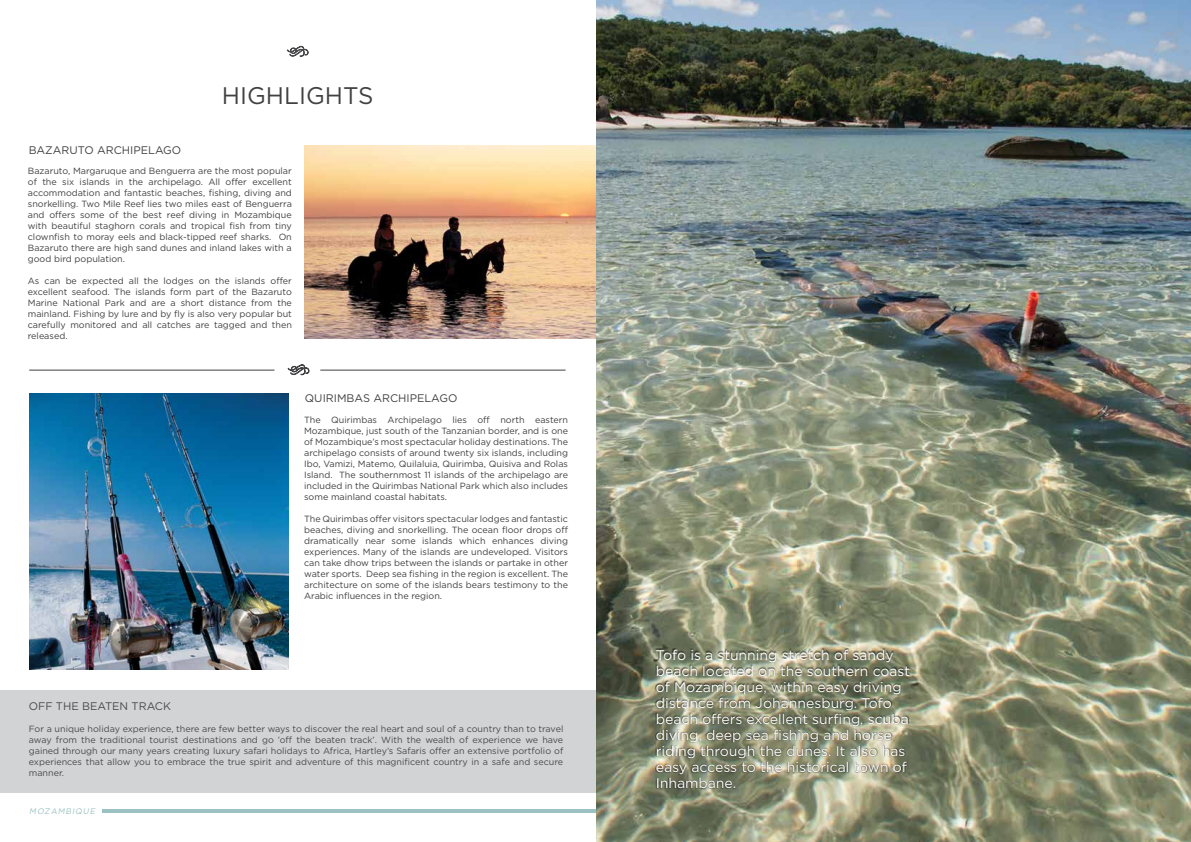
<style>
.page{position:relative;width:1191px;height:842px;background:#fff}
.page>*{position:absolute;margin:0;border:0;box-sizing:border-box;transform-origin:0 0}
.t1{font:24px "Gotham";color:#414042}
.t2{font:14px/16px "Gotham";color:#fff}
.t3{font:11px "Gotham";color:#414042}
.t4{font:11px "Gotham";color:#4a4a4d}
.t5{font:9px/11px "Gotham";color:#414042;text-align:justify}
.t6{font:9px/11px "Gotham";color:#4a4a4d;text-align:justify}
.t7{font:italic 8px "Gotham";color:#9bc1c2}
</style>
<div class="page">
<svg style="left:287px;top:45px;width:22px;height:12px"></svg>
<svg style="left:287px;top:364px;width:23px;height:12px"></svg>
<hr style="left:29px;top:370px;width:245px;height:1px;background:#414042">
<hr style="left:320px;top:370px;width:245px;height:1px;background:#414042">
<img style="left:304px;top:145px;width:292px;height:194px">
<img style="left:29px;top:393px;width:260px;height:276px">
<img style="left:596px;top:0;width:595px;height:842px">
<div style="left:655px;top:648px;width:255px;height:141px;background:#000;opacity:.75"></div>
<hr style="left:101px;top:809px;width:494px;height:4px;background:#9bc1c2">
<div style="left:0;top:690px;width:596px;height:102px;background:#d1d3d4"></div>
<p class="t3" style="left:29px;top:143px;width:154px">BAZARUTO ARCHIPELAGO</p>
<h1 class="t1" style="left:222px;top:80px;width:153px">HIGHLIGHTS</h1>
<p class="t5" style="left:28px;top:165px;width:265px">Bazaruto, Margaruque and Benguerra are the most popular of the six islands in the archipelago. All offer excellent accommodation and fantastic beaches, fishing, diving and snorkelling. Two Mile Reef lies two miles east of Benguerra and offers some of the best reef diving in Mozambique with beautiful staghorn corals and tropical fish from tiny clownfish to moray eels and black-tipped reef sharks. On Bazaruto there are high sand dunes and inland lakes with a good bird population.</p>
<p class="t5" style="left:28px;top:275px;width:265px">As can be expected all the lodges on the islands offer excellent seafood. The islands form part of the Bazaruto Marine National Park and are a short distance from the mainland. Fishing by lure and by fly is also very popular but carefully monitored and all catches are tagged and then released.</p>
<p class="t3" style="left:305px;top:391px;width:154px">QUIRIMBAS ARCHIPELAGO</p>
<p class="t5" style="left:304px;top:414px;width:265px">The Quirimbas Archipelago lies off north eastern Mozambique, just south of the Tanzanian border, and is one of Mozambique’s most spectacular holiday destinations. The archipelago consists of around twenty six islands, including Ibo, Vamizi, Matemo, Quilaluia, Quirimba, Quisiva and Rolas Island. The southernmost 11 islands of the archipelago are included in the Quirimbas National Park which also includes some mainland coastal habitats.</p>
<p class="t5" style="left:304px;top:513px;width:265px">The Quirimbas offer visitors spectacular lodges and fantastic beaches, diving and snorkelling. The ocean floor drops off dramatically near some islands which enhances diving experiences. Many of the islands are undeveloped. Visitors can take dhow trips between the islands or partake in other water sports. Deep sea fishing in the region is excellent. The architecture on some of the islands bears testimony to the Arabic influences in the region.</p>
<p class="t4" style="left:29px;top:699px;width:144px">OFF THE BEATEN TRACK</p>
<p class="t6" style="left:29px;top:723px;width:536px">For a unique holiday experience, there are few better ways to discover the real heart and soul of a country than to travel away from the traditional tourist destinations and go ’off the beaten track’. With the wealth of experience we have gained through our many years creating luxury safari holidays to Africa, Hartley’s Safaris offer an extensive portfolio of experiences that allow you to embrace the true spirit and adventure of this magnificent country in a safe and secure manner.</p>
<p class="t7" style="left:29px;top:806px;width:69px">MOZAMBIQUE</p>
<p class="t2" style="left:656px;top:646px;width:256px">Tofo is a stunning stretch of sandy beach located on the southern coast of Mozambique, within easy driving distance from Johannesburg. Tofo beach offers excellent surfing, scuba diving, deep sea fishing and horse riding through the dunes. It also has easy access to the historical town of Inhambane.</p>
</div>
